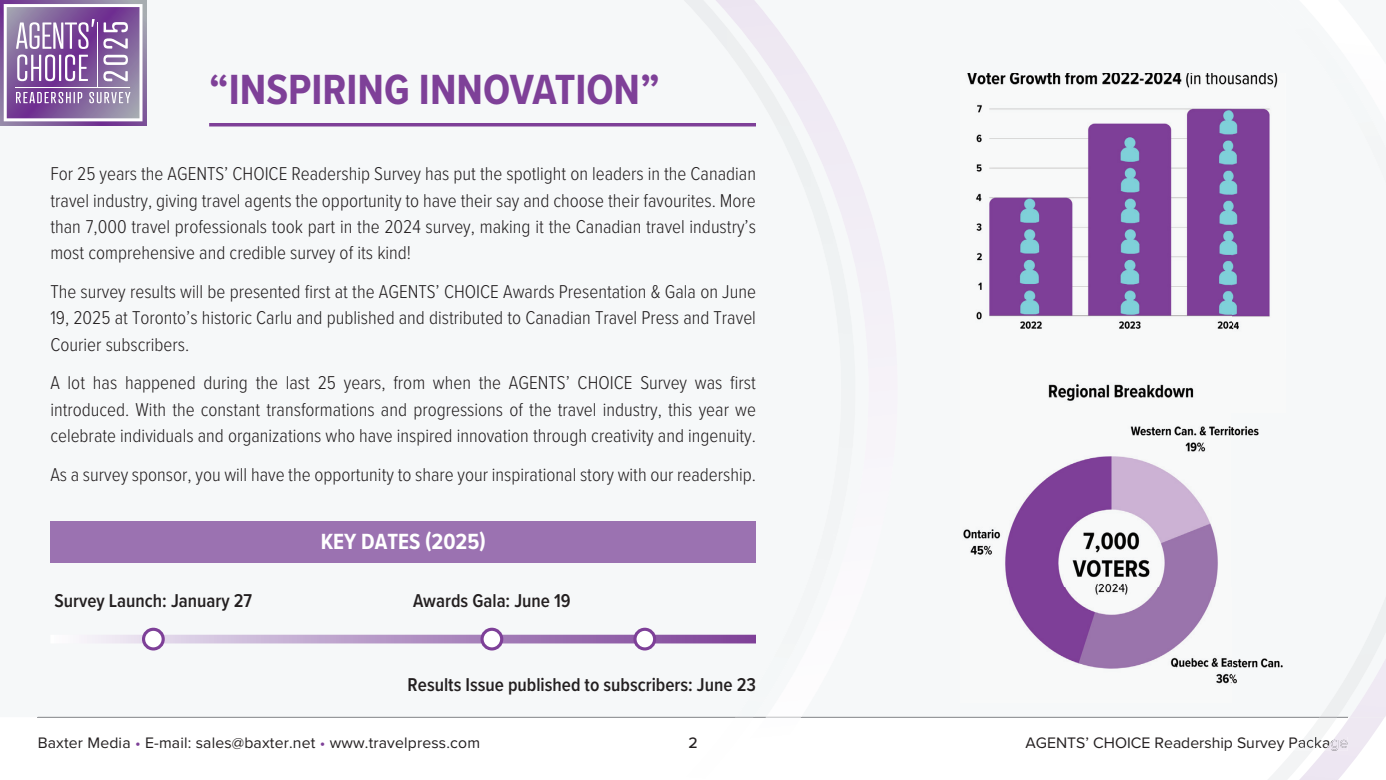
<style>
.page{position:relative;width:1386px;height:780px;background:#fff}
.page>*{position:absolute;margin:0;border:0;box-sizing:border-box;transform-origin:0 0}
.t1{font:700 43.75px "Proxima Nova Cond";color:#7e4098}
.t2{font:700 22.75px "Proxima Nova Cond";color:#fff}
.t3{font:300 19.25px/26.2px "Proxima Nova Cond";color:#231f20;text-align:justify}
.t4{font:600 19.25px "Proxima Nova Cond";color:#231f20}
.t5{font:15.75px "Proxima Nova";letter-spacing:.01em;color:#231f20}
.t6{font:500 15.75px "Proxima Nova";color:#231f20}
.s1{color:#7e4098}
</style>
<div class="page">
<div style="left:50px;top:521px;width:706px;height:41px;background:#9b72b1"></div>
<hr style="left:209px;top:123px;width:547px;height:3px;background:#7e4098">
<svg style="left:0;top:0;width:147px;height:126px;background:#8a6ca1"></svg>
<svg style="left:4px;top:4px;width:139px;height:117px"></svg>
<svg style="left:79px;top:634px;width:604px;height:9px;background:#bfa5cd"></svg>
<svg style="left:144px;top:629px;width:19px;height:20px"></svg>
<div style="left:142px;top:627px;width:23px;height:23px;border:3px solid #7e4098;border-radius:50%"></div>
<svg style="left:482px;top:629px;width:20px;height:20px"></svg>
<div style="left:480px;top:627px;width:23px;height:23px;border:3px solid #7e4098;border-radius:50%"></div>
<svg style="left:635px;top:629px;width:20px;height:20px"></svg>
<div style="left:633px;top:627px;width:23px;height:23px;border:3px solid #7e4098;border-radius:50%"></div>
<div style="left:856px;top:170px;width:42px;height:290px;background:#f6f4f9"></div>
<img style="left:683px;top:0;width:173px;height:716px">
<svg style="left:38px;top:716px;width:1347px;height:64px"></svg>
<svg style="left:683px;top:678px;width:72px;height:16px"></svg>
<img style="left:962px;top:73px;width:323px;height:629px">
<img style="left:962px;top:359px;width:323px;height:54px">
<h1 class="t1" style="left:209px;top:57px;width:452px">“INSPIRING INNOVATION”</h1>
<p class="t3" style="left:50px;top:160px;width:707px">For 25 years the AGENTS’ CHOICE Readership Survey has put the spotlight on leaders in the Canadian travel industry, giving travel agents the opportunity to have their say and choose their favourites. More than 7,000 travel professionals took part in the 2024 survey, making it the Canadian travel industry’s most comprehensive and credible survey of its kind!</p>
<p class="t3" style="left:50px;top:277px;width:707px">The survey results will be presented first at the AGENTS’ CHOICE Awards Presentation &amp; Gala on June 19, 2025 at Toronto’s historic Carlu and published and distributed to Canadian Travel Press and Travel Courier subscribers.</p>
<p class="t3" style="left:50px;top:369px;width:707px">A lot has happened during the last 25 years, from when the AGENTS’ CHOICE Survey was first introduced. With the constant transformations and progressions of the travel industry, this year we celebrate individuals and organizations who have inspired innovation through creativity and ingenuity.</p>
<p class="t3" style="left:50px;top:460px;width:707px">As a survey sponsor, you will have the opportunity to share your inspirational story with our readership.</p>
<p class="t2" style="left:321px;top:525px;width:167px">KEY DATES (2025)</p>
<p class="t4" style="left:55px;top:586px;width:199px">Survey Launch: January 27</p>
<p class="t4" style="left:413px;top:586px;width:159px">Awards Gala: June 19</p>
<p class="t4" style="left:408px;top:670px;width:350px">Results Issue published to subscribers: June 23</p>
<p class="t5" style="left:38px;top:730px;width:444px">Baxter Media <span class="s1">•</span> E-mail: sales@baxter.net <span class="s1">•</span> www.travelpress.com</p>
<p class="t6" style="left:688px;top:730px;width:11px">2</p>
<p class="t5" style="left:1026px;top:730px;width:324px">AGENTS’ CHOICE Readership Survey Package</p>
</div>
